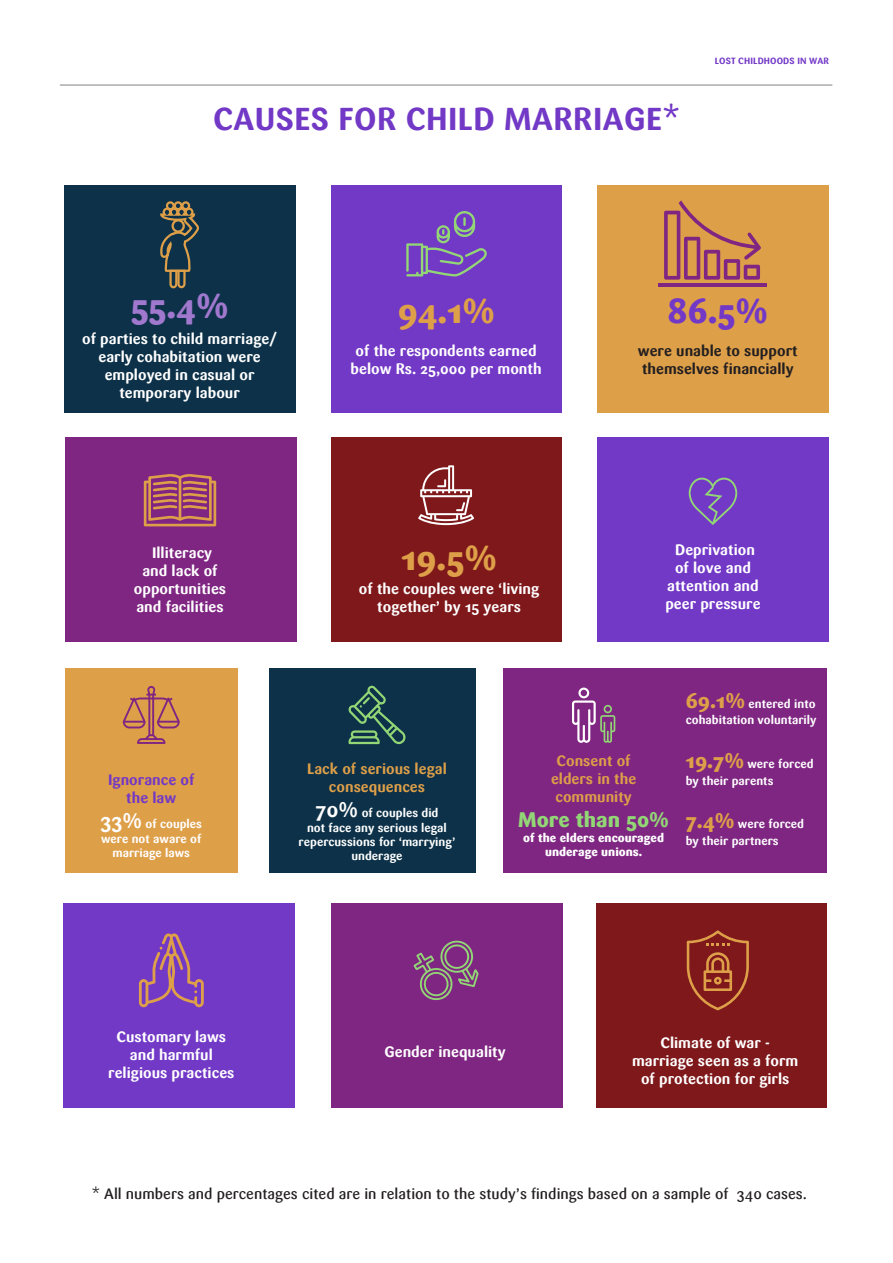
<style>
.page{position:relative;width:893px;height:1263px;background:#fff}
.page>*{position:absolute;margin:0;border:0;box-sizing:border-box;transform-origin:0 0}
.t1{font:800 34.5px "Sari";color:#de9f49}
.t2{font:800 34.5px "Sari";color:#a078ce}
.t3{font:800 34.5px "Sari";color:#7238c6}
.t4{font:700 31.5px "Sari";letter-spacing:.015em;color:#7238c6}
.t5{font:800 21px "Sari";color:#92d676}
.t6{font:700 15px/18px "Sari";color:#fff;text-align:center}
.t7{font:500 15px "Sari";color:#231f20}
.t8{font:700 15px/18px "Sari";color:#de9f49;text-align:center}
.t9{font:700 15px/18px "Sari";color:#231f20}
.t10{font:700 15px "Sari";color:#7238c6}
.t11{font:700 12px/14.4px "Sari";color:#fff;text-align:center}
.t12{font:800 12px/14.4px "Sari";color:#fff;text-align:center}
.t13{font:700 9px "Sari";letter-spacing:.015em;color:#7238c6}
.s1{font-size:21px}
.s2{font-weight:800;font-size:21px;color:#de9f49}
</style>
<div class="page">
<hr style="left:60px;top:85px;width:772px;height:1px;background:#808285">
<div style="left:331px;top:903px;width:232px;height:205px;background:#7f2682"></div>
<div style="left:596px;top:903px;width:231px;height:205px;background:#7f181a"></div>
<div style="left:65px;top:437px;width:232px;height:205px;background:#7f2682"></div>
<div style="left:64px;top:185px;width:232px;height:227px;background:#0c3148"></div>
<div style="left:65px;top:668px;width:173px;height:205px;background:#de9f49"></div>
<div style="left:331px;top:437px;width:231px;height:205px;background:#7f181a"></div>
<div style="left:331px;top:185px;width:231px;height:227px;background:#7238c6"></div>
<div style="left:269px;top:668px;width:206px;height:205px;background:#0c3148"></div>
<div style="left:597px;top:437px;width:231px;height:205px;background:#7238c6"></div>
<div style="left:64px;top:903px;width:231px;height:205px;background:#7238c6"></div>
<div style="left:597px;top:185px;width:231px;height:227px;background:#de9f49"></div>
<div style="left:503px;top:668px;width:324px;height:205px;background:#7f2682"></div>
<svg style="left:144px;top:474px;width:72px;height:52px"></svg>
<svg style="left:418px;top:465px;width:56px;height:60px"></svg>
<svg style="left:688px;top:478px;width:49px;height:47px"></svg>
<svg style="left:123px;top:686px;width:57px;height:58px"></svg>
<svg style="left:348px;top:686px;width:58px;height:58px"></svg>
<svg style="left:139px;top:933px;width:65px;height:74px"></svg>
<svg style="left:687px;top:930px;width:62px;height:80px"></svg>
<svg style="left:413px;top:940px;width:66px;height:61px"></svg>
<svg style="left:572px;top:687px;width:43px;height:56px"></svg>
<svg style="left:406px;top:211px;width:81px;height:65px"></svg>
<svg style="left:160px;top:206px;width:40px;height:83px"></svg>
<div style="left:181px;top:201px;width:9px;height:9px;border:2px solid #de9f49;border-radius:50%"></div>
<div style="left:174px;top:201px;width:9px;height:9px;border:2px solid #de9f49;border-radius:50%"></div>
<div style="left:166px;top:201px;width:9px;height:9px;border:2px solid #de9f49;border-radius:50%"></div>
<hr style="left:659px;top:283px;width:108px;height:4px;background:#7f2682">
<svg style="left:664px;top:200px;width:97px;height:80px"></svg>
<p class="t4" style="left:213px;top:101px;width:468px">CAUSES FOR CHILD MARRIAGE*</p>
<p class="t13" style="left:715px;top:55px;width:116px">LOST CHILDHOODS IN WAR</p>
<p class="t2" style="left:131px;top:285px;width:99px">55.4%</p>
<p class="t1" style="left:398px;top:290px;width:99px">94.1%</p>
<p class="t3" style="left:668px;top:290px;width:102px">86.5%</p>
<p class="t6" style="left:82px;top:330px;width:197px">of parties to child marriage/ early cohabitation were employed in casual or temporary labour</p>
<p class="t6" style="left:356px;top:342px;width:183px">of the respondents earned</p>
<p class="t6" style="left:351px;top:360px;width:193px">below Rs. 25,000 per month</p>
<p class="t9" style="left:638px;top:342px;width:161px">were unable to support themselves financially</p>
<p class="t6" style="left:134px;top:543px;width:94px">Illiteracy<br>and lack of opportunities and facilities</p>
<p class="t10" style="left:108px;top:771px;width:88px">Ignorance of</p>
<p class="t10" style="left:126px;top:789px;width:52px">the law</p>
<p class="t11" style="left:100px;top:817px;width:103px"><span class="s1">33%</span> of couples were not aware of marriage laws</p>
<p class="t1" style="left:401px;top:537px;width:97px">19.5%</p>
<p class="t6" style="left:359px;top:580px;width:182px">of the couples were ‘living together’ by 15 years</p>
<p class="t6" style="left:665px;top:541px;width:97px">Deprivation of love and attention and peer pressure</p>
<p class="t8" style="left:307px;top:760px;width:141px">Lack of serious legal consequences</p>
<p class="t11" style="left:299px;top:806px;width:158px"><span class="s1">70%</span> of couples did<br>not face any serious legal repercussions for ‘marrying’ underage</p>
<p class="t8" style="left:551px;top:752px;width:87px">Consent of elders in the community</p>
<p class="t5" style="left:518px;top:807px;width:152px">More than 50%</p>
<p class="t12" style="left:523px;top:830px;width:142px">of the elders encouraged underage unions.</p>
<p class="t11" style="left:686px;top:695px;width:132px;line-height:16.5px;text-align:left"><span class="s2">69.1%</span> entered into cohabitation voluntarily</p>
<p class="t11" style="left:686px;top:757px;width:129px"><span class="s2">19.7%</span> were forced</p>
<p class="t11" style="left:686px;top:773px;width:89px">by their parents</p>
<p class="t11" style="left:686px;top:817px;width:120px"><span class="s2">7.4%</span> were forced</p>
<p class="t11" style="left:686px;top:833px;width:94px">by their partners</p>
<p class="t6" style="left:108px;top:1027px;width:128px">Customary laws and harmful religious practices</p>
<p class="t6" style="left:384px;top:1043px;width:123px">Gender inequality</p>
<p class="t6" style="left:660px;top:1034px;width:111px">Climate of war -</p>
<p class="t6" style="left:632px;top:1052px;width:168px">marriage seen as a form of protection for girls</p>
<p class="t7" style="left:92px;top:1185px;width:717px">* All numbers and percentages cited are in relation to the study’s findings based on a sample of 340 cases.</p>
</div>
